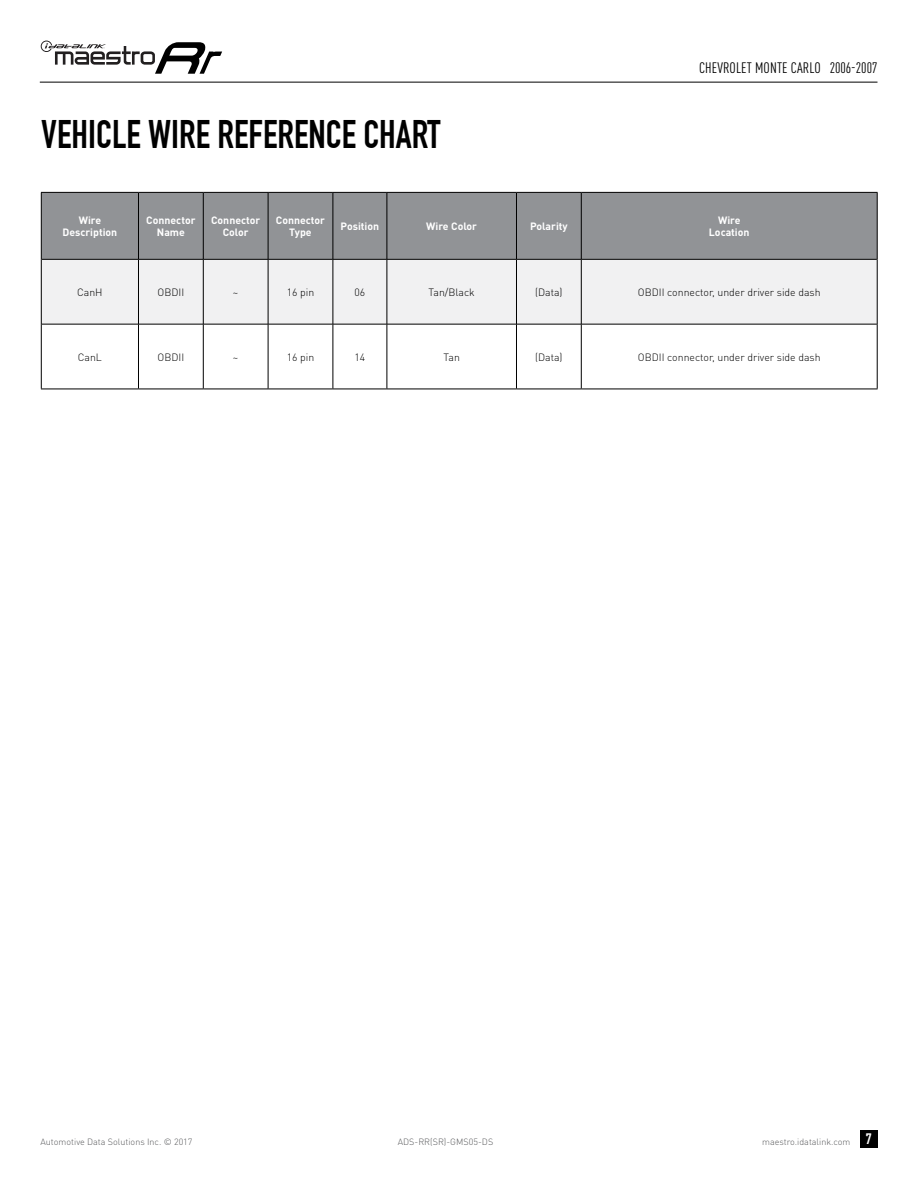
<style>
.page{position:relative;width:918px;height:1188px;background:#fff}
.page>*{position:absolute;margin:0;border:0;box-sizing:border-box;transform-origin:0 0}
.t1{font:700 39px "DIN Condensed";color:#000}
.t2{font:condensed 15px "DIN Pro";letter-spacing:.01em;color:#000}
.t3{font:700 condensed 15px "DIN Pro";color:#fff}
.t4{font:300 10.5px "DIN Pro";color:#000}
.t5{font:700 10.5px/12px "DIN Pro";color:#fff;text-align:center}
.t6{font:300 9px "DIN Pro";color:#58595b}
</style>
<div class="page">
<svg style="left:40px;top:40px;width:249px;height:42px"></svg>
<hr style="left:40px;top:82px;width:838px;height:1px;background:#000">
<div style="left:860px;top:1130px;width:18px;height:18px;background:#000"></div>
<div style="left:42px;top:193px;width:835px;height:66px;background:#919396"></div>
<div style="left:42px;top:260px;width:835px;height:64px;background:#f1f1f2"></div>
<hr style="left:138px;top:193px;width:1px;height:66px;background:#000">
<hr style="left:203px;top:193px;width:1px;height:66px;background:#000">
<hr style="left:268px;top:193px;width:1px;height:66px;background:#000">
<hr style="left:333px;top:193px;width:1px;height:66px;background:#000">
<hr style="left:387px;top:193px;width:1px;height:66px;background:#000">
<hr style="left:516px;top:193px;width:1px;height:66px;background:#000">
<hr style="left:581px;top:193px;width:1px;height:66px;background:#000">
<hr style="left:42px;top:259px;width:96px;height:1px;background:#000">
<hr style="left:138px;top:259px;width:65px;height:1px;background:#000">
<hr style="left:138px;top:260px;width:1px;height:64px;background:#000">
<hr style="left:203px;top:259px;width:65px;height:1px;background:#000">
<hr style="left:203px;top:260px;width:1px;height:64px;background:#000">
<hr style="left:268px;top:259px;width:65px;height:1px;background:#000">
<hr style="left:268px;top:260px;width:1px;height:64px;background:#000">
<hr style="left:333px;top:259px;width:54px;height:1px;background:#000">
<hr style="left:333px;top:260px;width:1px;height:64px;background:#000">
<hr style="left:387px;top:259px;width:129px;height:1px;background:#000">
<hr style="left:387px;top:260px;width:1px;height:64px;background:#000">
<hr style="left:516px;top:259px;width:65px;height:1px;background:#000">
<hr style="left:516px;top:260px;width:1px;height:64px;background:#000">
<hr style="left:581px;top:259px;width:296px;height:1px;background:#000">
<hr style="left:581px;top:260px;width:1px;height:64px;background:#000">
<hr style="left:42px;top:324px;width:96px;height:1px;background:#000">
<hr style="left:138px;top:324px;width:65px;height:1px;background:#000">
<hr style="left:138px;top:324px;width:1px;height:65px;background:#000">
<hr style="left:203px;top:324px;width:65px;height:1px;background:#000">
<hr style="left:203px;top:324px;width:1px;height:65px;background:#000">
<hr style="left:268px;top:324px;width:65px;height:1px;background:#000">
<hr style="left:268px;top:324px;width:1px;height:65px;background:#000">
<hr style="left:333px;top:324px;width:54px;height:1px;background:#000">
<hr style="left:333px;top:324px;width:1px;height:65px;background:#000">
<hr style="left:387px;top:324px;width:129px;height:1px;background:#000">
<hr style="left:387px;top:324px;width:1px;height:65px;background:#000">
<hr style="left:516px;top:324px;width:65px;height:1px;background:#000">
<hr style="left:516px;top:324px;width:1px;height:65px;background:#000">
<hr style="left:581px;top:324px;width:296px;height:1px;background:#000">
<hr style="left:581px;top:324px;width:1px;height:65px;background:#000">
<hr style="left:877px;top:193px;width:1px;height:66px;background:#000">
<hr style="left:41px;top:259px;width:1px;height:65px;background:#000">
<hr style="left:877px;top:259px;width:1px;height:65px;background:#000">
<hr style="left:41px;top:324px;width:1px;height:65px;background:#000">
<hr style="left:877px;top:324px;width:1px;height:65px;background:#000">
<hr style="left:41px;top:389px;width:97px;height:1px;background:#000">
<hr style="left:138px;top:389px;width:65px;height:1px;background:#000">
<hr style="left:203px;top:389px;width:65px;height:1px;background:#000">
<hr style="left:268px;top:389px;width:65px;height:1px;background:#000">
<hr style="left:333px;top:389px;width:54px;height:1px;background:#000">
<hr style="left:387px;top:389px;width:129px;height:1px;background:#000">
<hr style="left:516px;top:389px;width:65px;height:1px;background:#000">
<hr style="left:581px;top:389px;width:297px;height:1px;background:#000">
<hr style="left:41px;top:192px;width:97px;height:1px;background:#000">
<hr style="left:41px;top:193px;width:1px;height:66px;background:#000">
<hr style="left:138px;top:192px;width:65px;height:1px;background:#000">
<hr style="left:203px;top:192px;width:65px;height:1px;background:#000">
<hr style="left:268px;top:192px;width:65px;height:1px;background:#000">
<hr style="left:333px;top:192px;width:54px;height:1px;background:#000">
<hr style="left:387px;top:192px;width:129px;height:1px;background:#000">
<hr style="left:516px;top:192px;width:65px;height:1px;background:#000">
<hr style="left:581px;top:192px;width:297px;height:1px;background:#000">
<h1 class="t1" style="left:41px;top:111px;width:401px">VEHICLE WIRE REFERENCE CHART</h1>
<h2 class="t2" style="left:699px;top:57px;width:180px">CHEVROLET MONTE CARLO 2006-2007</h2>
<p class="t5" style="left:62px;top:214px;width:56px">Wire<br>Description</p>
<p class="t5" style="left:146px;top:214px;width:51px">Connector<br>Name</p>
<p class="t5" style="left:211px;top:214px;width:51px">Connector<br>Color</p>
<p class="t5" style="left:276px;top:214px;width:51px">Connector<br>Type</p>
<p class="t5" style="left:341px;top:220px;width:40px">Position</p>
<p class="t5" style="left:426px;top:220px;width:52px">Wire Color</p>
<p class="t5" style="left:530px;top:220px;width:39px">Polarity</p>
<p class="t5" style="left:709px;top:214px;width:42px">Wire<br>Location</p>
<p class="t4" style="left:77px;top:285px;width:27px">CanH</p>
<p class="t4" style="left:158px;top:285px;width:28px">OBDII</p>
<p class="t4" style="left:233px;top:285px;width:7px">~</p>
<p class="t4" style="left:287px;top:285px;width:29px">16 pin</p>
<p class="t4" style="left:355px;top:285px;width:12px">06</p>
<p class="t4" style="left:429px;top:285px;width:48px">Tan/Black</p>
<p class="t4" style="left:535px;top:285px;width:29px">(Data)</p>
<p class="t4" style="left:638px;top:285px;width:184px">OBDII connector, under driver side dash</p>
<p class="t4" style="left:78px;top:350px;width:26px">CanL</p>
<p class="t4" style="left:158px;top:350px;width:28px">OBDII</p>
<p class="t4" style="left:233px;top:350px;width:7px">~</p>
<p class="t4" style="left:287px;top:350px;width:29px">16 pin</p>
<p class="t4" style="left:355px;top:350px;width:12px">14</p>
<p class="t4" style="left:444px;top:350px;width:18px">Tan</p>
<p class="t4" style="left:535px;top:350px;width:29px">(Data)</p>
<p class="t4" style="left:638px;top:350px;width:184px">OBDII connector, under driver side dash</p>
<p class="t6" style="left:40px;top:1135px;width:154px">Automotive Data Solutions Inc. © 2017</p>
<h2 class="t3" style="left:866px;top:1128px;width:8px">7</h2>
<p class="t6" style="left:398px;top:1135px;width:97px">ADS-RR(SR)-GMS05-DS</p>
<p class="t6" style="left:762px;top:1135px;width:90px">maestro.idatalink.com</p>
</div>
